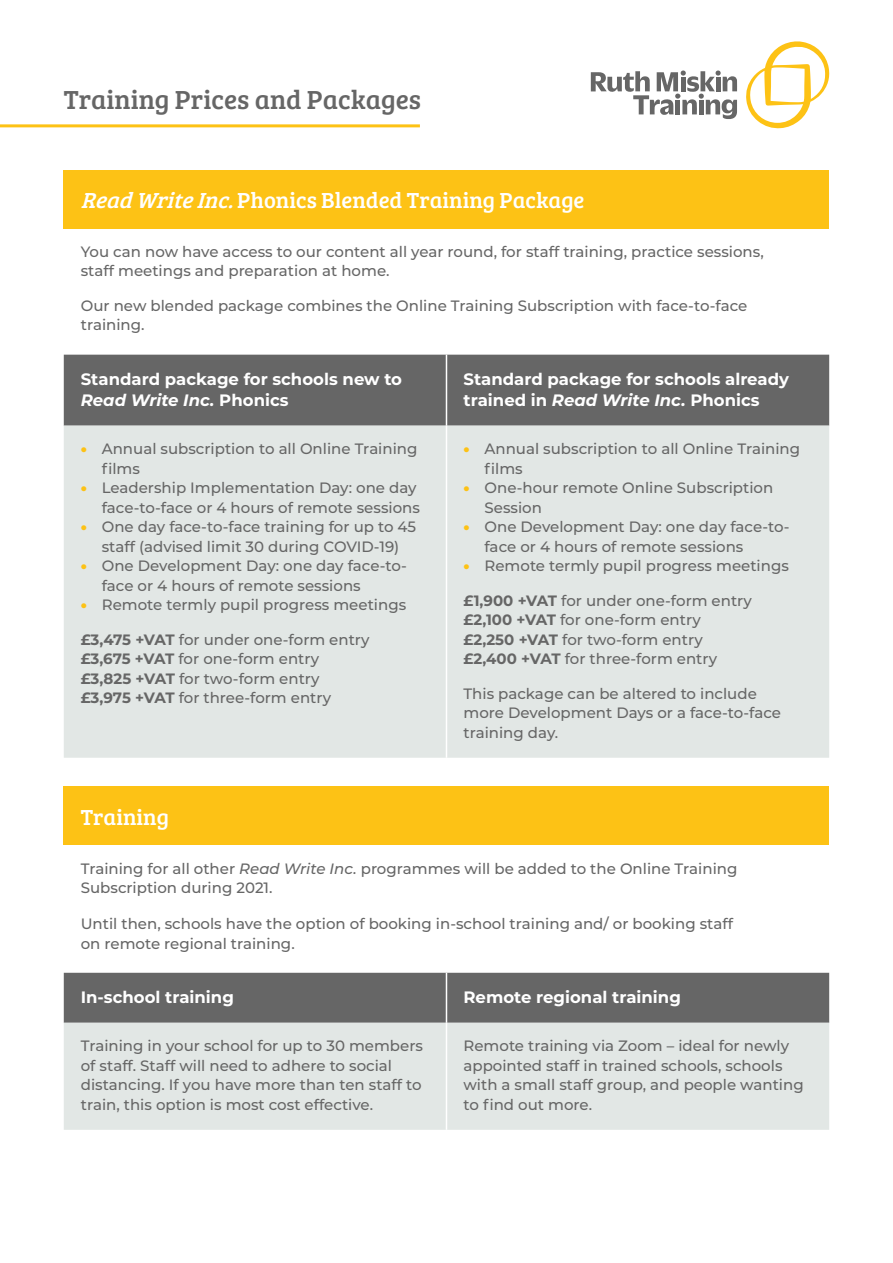
<style>
.page{position:relative;width:893px;height:1263px;background:#fff}
.page>*{position:absolute;margin:0;border:0;box-sizing:border-box;transform-origin:0 0}
.t1{font:27px "Bree Serif";color:#666}
.t2{font:22.5px "Bree Serif";color:#fff}
.t3{font:700 16.5px/21px "Montserrat";color:#fff}
.t4{font:500 15px/19.5px "Montserrat";color:#666}
.s1{font-style:italic}
.s2{font-weight:900;color:#fdc215}
.s3{font-weight:700}
</style>
<div class="page">
<svg style="left:746px;top:41px;width:84px;height:88px"></svg>
<svg style="left:591px;top:71px;width:146px;height:48px"></svg>
<hr style="left:0;top:124px;width:420px;height:3px;background:#fdc215">
<div style="left:64px;top:170px;width:765px;height:58px;background:#fdc215"></div>
<div style="left:64px;top:355px;width:765px;height:71px;background:#666"></div>
<div style="left:64px;top:426px;width:765px;height:332px;background:#e2e7e5"></div>
<hr style="left:446px;top:426px;width:1px;height:332px;background:#fff">
<hr style="left:446px;top:355px;width:1px;height:71px;background:#fff">
<div style="left:64px;top:787px;width:765px;height:58px;background:#fdc215"></div>
<div style="left:64px;top:973px;width:765px;height:50px;background:#666"></div>
<div style="left:64px;top:1023px;width:765px;height:107px;background:#e2e7e5"></div>
<hr style="left:446px;top:1023px;width:1px;height:107px;background:#fff">
<hr style="left:446px;top:973px;width:1px;height:50px;background:#fff">
<p class="t1" style="left:64px;top:80px;width:359px">Training Prices and Packages</p>
<p class="t2" style="left:81px;top:184px;width:505px"><span class="s1">ReadWriteInc.</span>Phonics Blended Training Package</p>
<p class="t4" style="left:81px;top:241px;width:684px">You can now have access to our content all year round, for staff training, practice sessions, staff meetings and preparation at home.</p>
<p class="t4" style="left:81px;top:295px;width:668px">Our new blended package combines the Online Training Subscription with face-to-face training.</p>
<p class="t3" style="left:81px;top:367px;width:323px">Standard package for schools new to<br><span class="s1">Read Write Inc.</span> Phonics</p>
<p class="t3" style="left:463px;top:367px;width:327px">Standard package for schools already trained in <span class="s1">Read Write Inc.</span> Phonics</p>
<p class="t4" style="left:102px;top:438px;width:317px;text-indent:-21px"><span class="s2">•</span> Annual subscription to all Online Training films</p>
<p class="t4" style="left:81px;top:477px;width:341px;text-align:right"><span class="s2">•</span> Leadership Implementation Day: one day face-to-face or 4 hours of remote sessions</p>
<p class="t4" style="left:81px;top:516px;width:337px;text-align:center"><span class="s2">•</span> One day face-to-face training for up to 45 staff (advised limit 30 during COVID-19)</p>
<p class="t4" style="left:102px;top:555px;width:307px;text-indent:-21px"><span class="s2">•</span> One Development Day: one day face-to&shy;face or 4 hours of remote sessions</p>
<p class="t4" style="left:81px;top:594px;width:327px"><span class="s2">•</span> Remote termly pupil progress meetings</p>
<p class="t4" style="left:81px;top:629px;width:290px"><span class="s3">£3,475 +VAT</span> for under one-form entry</p>
<p class="t4" style="left:81px;top:648px;width:240px"><span class="s3">£3,675 +VAT</span> for one-form entry</p>
<p class="t4" style="left:81px;top:668px;width:240px"><span class="s3">£3,825 +VAT</span> for two-form entry</p>
<p class="t4" style="left:81px;top:687px;width:252px"><span class="s3">£3,975 +VAT</span> for three-form entry</p>
<p class="t4" style="left:484px;top:438px;width:317px;text-indent:-21px"><span class="s2">•</span> Annual subscription to all Online Training films</p>
<p class="t4" style="left:484px;top:477px;width:290px;text-indent:-21px"><span class="s2">•</span> One-hour remote Online Subscription<br>Session</p>
<p class="t4" style="left:484px;top:516px;width:307px;text-indent:-21px"><span class="s2">•</span> One Development Day: one day face-to&shy;face or 4 hours of remote sessions</p>
<p class="t4" style="left:463px;top:555px;width:327px"><span class="s2">•</span> Remote termly pupil progress meetings</p>
<p class="t4" style="left:463px;top:590px;width:290px"><span class="s3">£1,900 +VAT</span> for under one-form entry</p>
<p class="t4" style="left:463px;top:609px;width:239px"><span class="s3">£2,100 +VAT</span> for one-form entry</p>
<p class="t4" style="left:463px;top:629px;width:241px"><span class="s3">£2,250 +VAT</span> for two-form entry</p>
<p class="t4" style="left:463px;top:648px;width:255px"><span class="s3">£2,400 +VAT</span> for three-form entry</p>
<p class="t4" style="left:463px;top:683px;width:319px">This package can be altered to include more Development Days or a face-to-face training day.</p>
<p class="t2" style="left:81px;top:801px;width:90px">Training</p>
<p class="t4" style="left:81px;top:858px;width:658px">Training for all other <span class="s1">Read Write Inc.</span> programmes will be added to the Online Training<br>Subscription during 2021.</p>
<p class="t4" style="left:81px;top:913px;width:654px">Until then, schools have the option of booking in-school training and/ or booking staff on remote regional training.</p>
<p class="t3" style="left:81px;top:985px;width:155px">In-school training</p>
<p class="t3" style="left:463px;top:985px;width:219px">Remote regional training</p>
<p class="t4" style="left:81px;top:1035px;width:344px">Training in your school for up to 30 members of staff. Staff will need to adhere to social distancing. If you have more than ten staff to train, this option is most cost effective.</p>
<p class="t4" style="left:463px;top:1035px;width:342px">Remote training via Zoom – ideal for newly appointed staff in trained schools, schools with a small staff group, and people wanting to find out more.</p>
</div>
